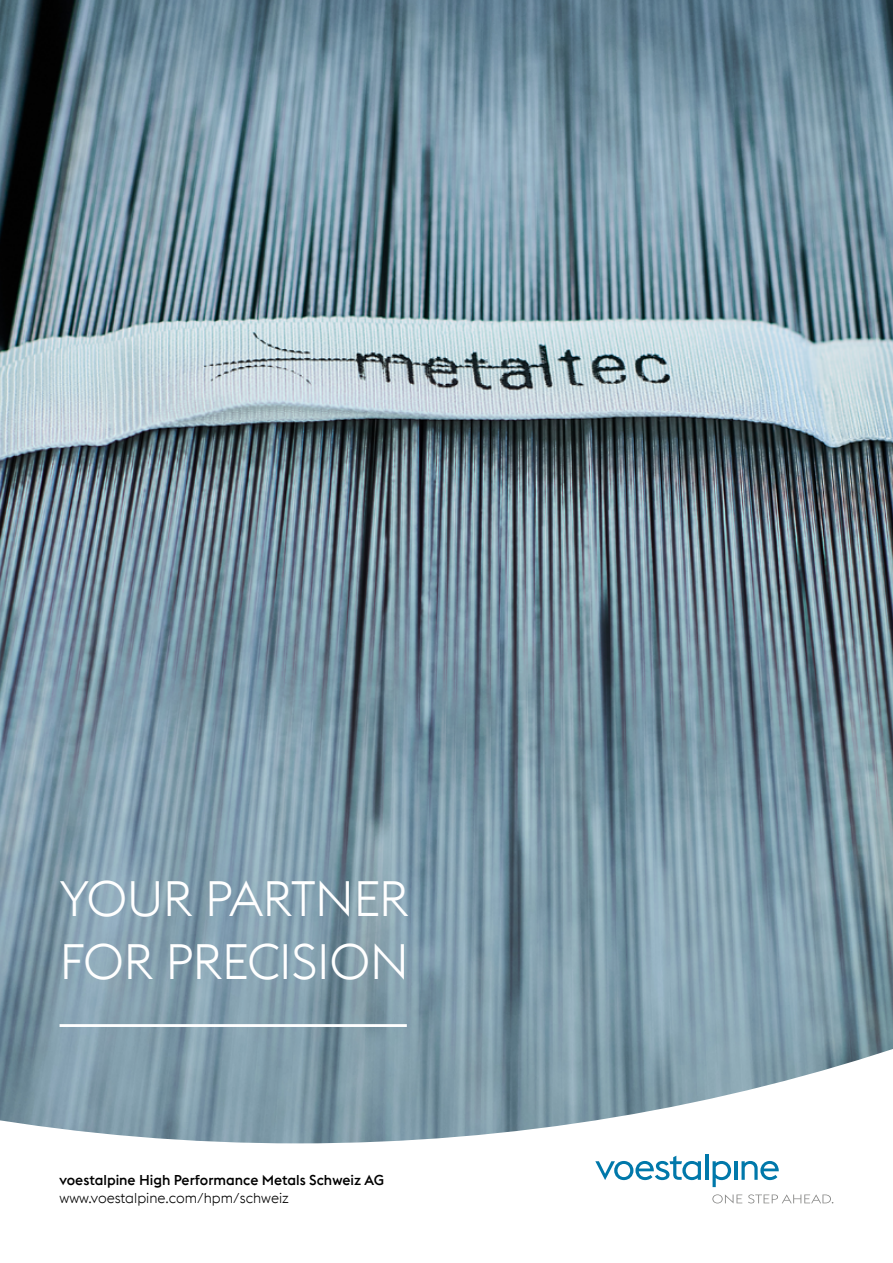
<style>
.page{position:relative;width:893px;height:1263px;background:#fff}
.page>*{position:absolute;margin:0;border:0;box-sizing:border-box;transform-origin:0 0}
.t1{font:300 49.5px/63px "voestalpine";letter-spacing:-.015em;color:#fff}
.t2{font:500 14.25px "voestalpine";color:#000}
.t3{font:300 14.25px "voestalpine";color:#000}
</style>
<div class="page">
<img style="left:0;top:0;width:893px;height:1042px">
<hr style="left:60px;top:1024px;width:347px;height:3px;background:#fff">
<svg style="left:0;top:1042px;width:893px;height:162px"></svg>
<svg style="left:595px;top:1156px;width:106px;height:24px"></svg>
<hr style="left:705px;top:1154px;width:3px;height:26px;background:#0078aa">
<svg style="left:713px;top:1161px;width:18px;height:26px"></svg>
<hr style="left:734px;top:1161px;width:3px;height:19px;background:#0078aa">
<svg style="left:741px;top:1161px;width:38px;height:19px"></svg>
<svg style="left:712px;top:1194px;width:30px;height:9px"></svg>
<svg style="left:748px;top:1194px;width:85px;height:9px"></svg>
<h1 class="t1" style="left:60px;top:868px;width:351px">YOUR PARTNER<br>FOR PRECISION</h1>
<p class="t2" style="left:60px;top:1172px;width:326px">voestalpine High Performance Metals Schweiz AG</p>
<p class="t3" style="left:60px;top:1190px;width:231px">www.voestalpine.com/hpm/schweiz</p>
</div>
